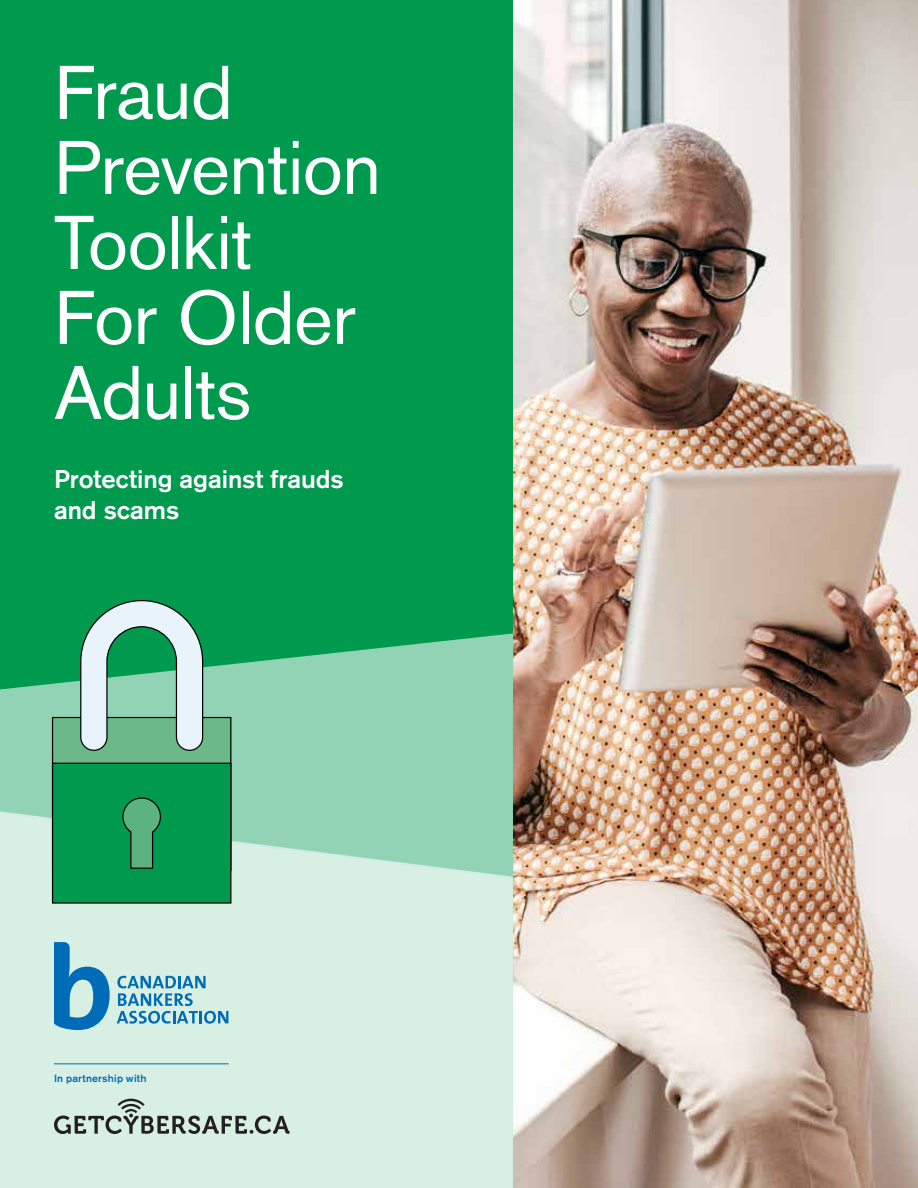
<style>
.page{position:relative;width:918px;height:1188px;background:#fff}
.page>*{position:absolute;margin:0;border:0;box-sizing:border-box;transform-origin:0 0}
.t1{font:75px/75px "Akzidenz Grotesk BE";letter-spacing:-.015em;color:#fff}
.t2{font:500 25.5px/30.6px "Akzidenz Grotesk BE";letter-spacing:-.005em;color:#fff}
.t3{font:500 10.5px "Akzidenz Grotesk BE";letter-spacing:.02em;color:#006cb7}
</style>
<div class="page">
<div style="left:0;top:0;width:513px;height:1188px;background:#009a4e"></div>
<svg style="left:0;top:633px;width:513px;height:105px"></svg>
<svg style="left:0;top:738px;width:513px;height:450px;background:#c9e8d9"></svg>
<div style="left:53px;top:718px;width:178px;height:152px;background:#6bb888"></div>
<div style="left:53px;top:763px;width:178px;height:140px;background:#009a4e"></div>
<div style="left:52px;top:763px;width:179px;height:141px;border:1px solid #000"></div>
<svg style="left:80px;top:600px;width:124px;height:151px"></svg>
<svg style="left:122px;top:797px;width:39px;height:72px"></svg>
<img style="left:513px;top:0;width:405px;height:1188px">
<svg style="left:54px;top:942px;width:56px;height:89px;background:#61a7ca"></svg>
<svg style="left:117px;top:976px;width:111px;height:48px;background:#94c5d5"></svg>
<hr style="left:54px;top:1063px;width:175px;height:1px;background:#006cb7">
<svg style="left:54px;top:1099px;width:236px;height:35px;background:#aebeb6"></svg>
<p class="t1" style="left:54px;top:55px;width:329px">Fraud<br>Prevention<br>Toolkit<br>For Older<br>Adults</p>
<p class="t2" style="left:54px;top:464px;width:291px">Protecting against frauds and scams</p>
<p class="t3" style="left:54px;top:1072px;width:94px">In partnership with</p>
</div>
